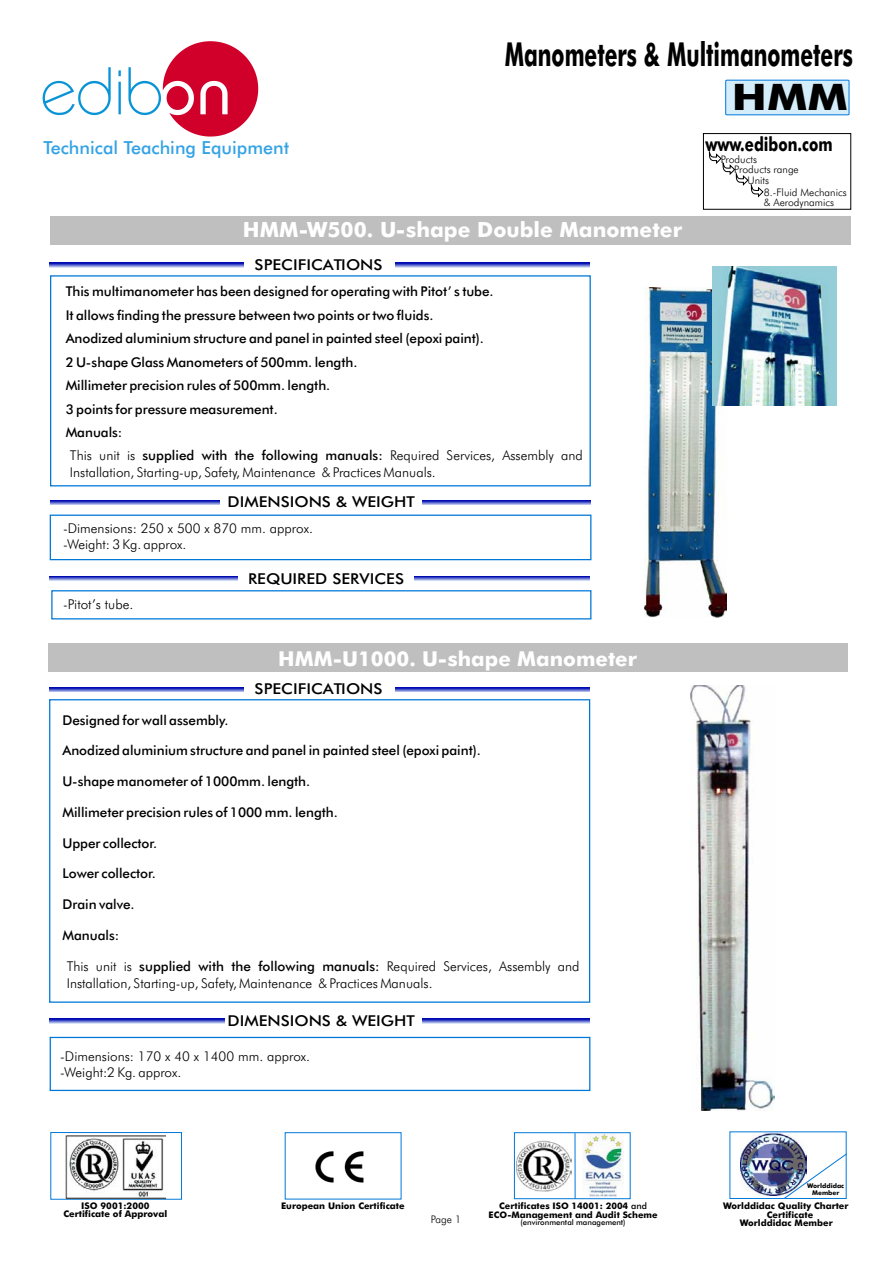
<style>
.page{position:relative;width:893px;height:1263px;background:#fff}
.page>*{position:absolute;margin:0;border:0;box-sizing:border-box;transform-origin:0 0}
.t1{font:700 36.6px "Futura Md BT";color:#000;scale:1.2 1}
.t2{font:700 33px "Futura Md BT";color:#000;scale:.63 1}
.t3{font:700 21px "Futura Md BT";color:#fff}
.t4{font:700 20.55px "Futura Md BT";color:#fff}
.t5{font:700 19.5px "Futura Md BT";color:#000;scale:.77 1}
.t6{font:18px "Futura Md BT";color:#33a3e6}
.t7{font:15px "Futura Md BT";color:#000;scale:1.1 1}
.t8{font:13.5px/23.4px "Futura Md BT";letter-spacing:-.005em;color:#000}
.t9{font:13.5px/16.2px "Futura Lt BT";color:#000}
.t10{font:10.5px "Futura Lt BT";color:#000}
.t11{font:10.35px "Futura Lt BT";color:#000}
.t12{font:700 9.15px/8.7px "Futura Md BT";color:#000}
.t13{font:700 9px/8.7px "Futura Md BT";color:#000;text-align:center}
.t14{font:7.8px "Futura Md BT";color:#000}
.t15{font:700 6.45px/6.3px "Futura Md BT";color:#000;text-align:center}
.s1{font-family:"Futura Md BT"}
.s2{font-weight:400}
</style>
<div class="page">
<div style="left:50px;top:275px;width:540px;height:211px;border:1px solid #0078d9"></div>
<div style="left:50px;top:217px;width:801px;height:28px;background:#bfbfbf"></div>
<div style="left:725px;top:80px;width:124px;height:35px;background:#d4edfa;border:1px solid #0078d9"></div>
<svg style="left:49px;top:699px;width:542px;height:393px"></svg>
<div style="left:50px;top:515px;width:541px;height:45px;border:1px solid #0078d9"></div>
<svg style="left:43px;top:67px;width:68px;height:48px"></svg>
<svg style="left:118px;top:70px;width:3px;height:44px"></svg>
<svg style="left:128px;top:41px;width:130px;height:96px"></svg>
<svg style="left:49px;top:263px;width:195px;height:4px"></svg>
<svg style="left:395px;top:263px;width:194px;height:4px"></svg>
<svg style="left:50px;top:500px;width:169px;height:5px"></svg>
<svg style="left:422px;top:500px;width:168px;height:5px"></svg>
<div style="left:48px;top:643px;width:799px;height:29px;background:#bfbfbf"></div>
<svg style="left:49px;top:688px;width:195px;height:4px"></svg>
<svg style="left:395px;top:688px;width:194px;height:4px"></svg>
<svg style="left:49px;top:1019px;width:175px;height:4px"></svg>
<svg style="left:422px;top:1019px;width:167px;height:4px"></svg>
<svg style="left:49px;top:576px;width:189px;height:4px"></svg>
<svg style="left:414px;top:576px;width:175px;height:4px"></svg>
<div style="left:51px;top:590px;width:540px;height:30px;border:1px solid #0078d9"></div>
<div style="left:703px;top:133px;width:148px;height:77px;border:1px solid #000"></div>
<svg style="left:708px;top:150px;width:56px;height:48px"></svg>
<img style="left:644px;top:288px;width:82px;height:329px">
<img style="left:712px;top:267px;width:124px;height:138px">
<img style="left:690px;top:686px;width:84px;height:425px">
<img style="left:740px;top:1133px;width:67px;height:62px">
<div style="left:285px;top:1132px;width:116px;height:68px;background:#fff;border:1px solid #0078d9"></div>
<img style="left:315px;top:1152px;width:48px;height:30px">
<svg style="left:783px;top:1153px;width:64px;height:46px"></svg>
<div style="left:50px;top:1132px;width:132px;height:68px;background:#fff;border:1px solid #0078d9"></div>
<img style="left:65px;top:1135px;width:101px;height:63px">
<div style="left:514px;top:1132px;width:116px;height:67px;background:#fff;border:1px solid #0078d9"></div>
<img style="left:516px;top:1141px;width:55px;height:50px">
<hr style="left:574px;top:1133px;width:1px;height:66px;background:#0078d9">
<img style="left:582px;top:1134px;width:41px;height:64px">
<h2 class="t2" style="left:504px;top:41px;width:554px">Manometers &amp; Multimanometers</h2>
<h3 class="t6" style="left:43px;top:141px;width:247px">Technical Teaching Equipment</h3>
<h3 class="t3" style="left:243px;top:221px;width:440px">HMM-W500. U-shape Double Manometer</h3>
<p class="t7" style="left:254px;top:258px;width:118px">SPECIFICATIONS</p>
<p class="t8" style="left:66px;top:281px;width:429px">This multimanometer has been designed for operating with Pitot’ s tube.<br>It allows finding the pressure between two points or two fluids.<br>Anodized aluminium structure and panel in painted steel (epoxi paint).<br>2 U-shape Glass Manometers of 500mm. length.<br>Millimeter precision rules of 500mm. length.<br>3 points for pressure measurement.<br>Manuals:</p>
<p class="t9" style="left:70px;top:449px;width:514px">This unit is <span class="s1">supplied with the following manuals:</span> Required Services, Assembly and<br>Installation, Starting-up, Safety, Maintenance &amp; Practices Manuals.</p>
<p class="t7" style="left:227px;top:496px;width:172px">DIMENSIONS &amp; WEIGHT</p>
<p class="t9" style="left:63px;top:522px;width:251px">-Dimensions: 250 x 500 x 870 mm. approx. -Weight: 3 Kg. approx.</p>
<p class="t9" style="left:63px;top:597px;width:72px">-Pitot’s tube.</p>
<p class="t7" style="left:248px;top:573px;width:143px">REQUIRED SERVICES</p>
<h3 class="t4" style="left:278px;top:651px;width:360px">HMM-U1000. U-shape Manometer</h3>
<p class="t7" style="left:254px;top:683px;width:118px">SPECIFICATIONS</p>
<p class="t8" style="left:62px;top:709px;width:167px">Designed for wall assembly.</p>
<p class="t8" style="left:62px;top:740px;width:420px">Anodized aluminium structure and panel in painted steel (epoxi paint).</p>
<p class="t8" style="left:62px;top:771px;width:249px">U-shape manometer of 1000mm. length.</p>
<p class="t8" style="left:62px;top:802px;width:277px">Millimeter precision rules of 1000 mm. length.</p>
<p class="t8" style="left:62px;top:832px;width:96px">Upper collector.</p>
<p class="t8" style="left:62px;top:863px;width:95px">Lower collector.</p>
<p class="t8" style="left:62px;top:894px;width:74px">Drain valve.</p>
<p class="t8" style="left:62px;top:925px;width:58px">Manuals:</p>
<p class="t9" style="left:67px;top:958px;width:514px;line-height:17.9px">This unit is <span class="s1">supplied with the following manuals:</span> Required Services, Assembly and<br>Installation, Starting-up, Safety, Maintenance &amp; Practices Manuals.</p>
<p class="t7" style="left:227px;top:1014px;width:172px">DIMENSIONS &amp; WEIGHT</p>
<p class="t9" style="left:60px;top:1049px;width:251px">-Dimensions: 170 x 40 x 1400 mm. approx. -Weight:2 Kg. approx.</p>
<h1 class="t1" style="left:731px;top:82px;width:98px">HMM</h1>
<h3 class="t5" style="left:705px;top:136px;width:167px">www.edibon.com</h3>
<p class="t11" style="left:720px;top:155px;width:38px">Products</p>
<p class="t11" style="left:734px;top:166px;width:66px">Products range</p>
<p class="t11" style="left:747px;top:176px;width:23px">Units</p>
<p class="t11" style="left:763px;top:188px;width:84px">8.-Fluid Mechanics</p>
<p class="t11" style="left:763px;top:198px;width:72px">&amp; Aerodynamics</p>
<p class="t15" style="left:807px;top:1183px;width:39px">Worlddidac<br>Member</p>
<p class="t12" style="left:63px;top:1202px;width:105px;text-align:center">ISO 9001:2000<br>Certificate of Approval</p>
<p class="t13" style="left:488px;top:1202px;width:170px">Certificates ISO 14001: 2004 <span class="s2">and<br></span>ECO-Management and Audit Scheme</p>
<p class="t14" style="left:520px;top:1219px;width:107px">(environmental management)</p>
<p class="t12" style="left:281px;top:1203px;width:125px">European Union Certificate</p>
<p class="t10" style="left:431px;top:1215px;width:32px">Page 1</p>
<p class="t12" style="left:767px;top:1202px;width:83px;text-indent:-44px">Worlddidac Quality Charter<br>Certificate</p>
<p class="t12" style="left:739px;top:1220px;width:95px">Worlddidac Member</p>
</div>
